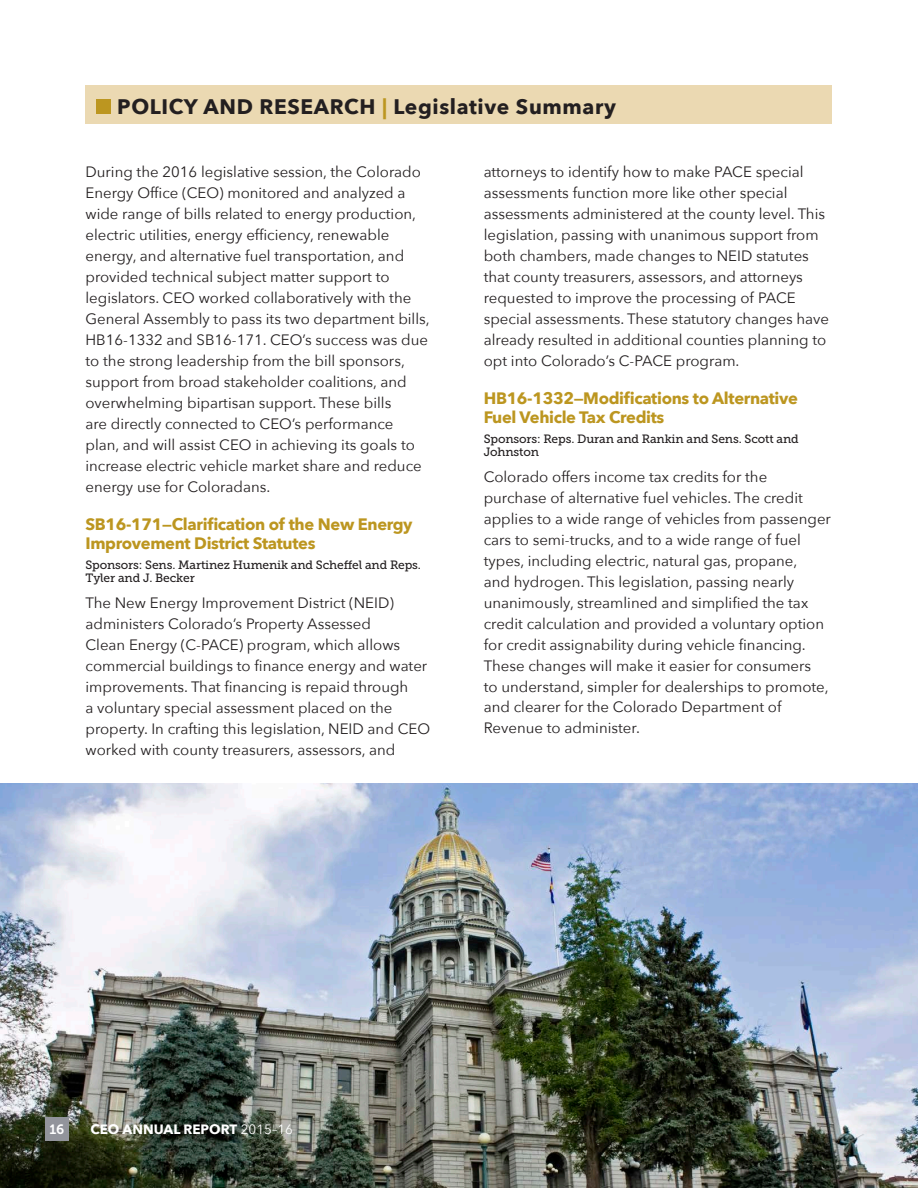
<style>
.page{position:relative;width:918px;height:1188px;background:#fff}
.page>*{position:absolute;margin:0;border:0;box-sizing:border-box;transform-origin:0 0}
.t1{font:700 21px "Avenir Next";letter-spacing:.03em;color:#231f20}
.t2{font:700 16.5px/19.5px "Avenir Next";letter-spacing:-.02em;color:#bc9620}
.t3{font:15px/21px "Avenir Next";color:#231f20}
.t4{font:700 13.5px "Avenir Next";color:#fff}
.t5{font:13.5px "Museo Sans 700";color:#fff}
.t6{font:12px/13.5px "Museo Slab 500";letter-spacing:-.01em;color:#231f20}
.s1{color:#bc9620}
.s2{font-weight:400}
</style>
<div class="page">
<img style="left:0;top:783px;width:918px;height:405px">
<div style="left:45px;top:1117px;width:24px;height:24px;background:#92949b"></div>
<div style="left:86px;top:86px;width:746px;height:38px;background:#ebd9b2"></div>
<div style="left:96px;top:99px;width:15px;height:15px;background:#bc9620"></div>
<h1 class="t1" style="left:117px;top:94px;width:500px">POLICY AND RESEARCH <span class="s1">|</span> Legislative Summary</h1>
<p class="t3" style="left:86px;top:161px;width:346px">During the 2016 legislative session, the Colorado Energy Office (CEO) monitored and analyzed a wide range of bills related to energy production, electric utilities, energy efficiency, renewable energy, and alternative fuel transportation, and provided technical subject matter support to legislators. CEO worked collaboratively with the General Assembly to pass its two department bills, HB16-1332 and SB16-171. CEO’s success was due to the strong leadership from the bill sponsors, support from broad stakeholder coalitions, and overwhelming bipartisan support. These bills<br>are directly connected to CEO’s performance plan, and will assist CEO in achieving its goals to increase electric vehicle market share and reduce energy use for Coloradans.</p>
<p class="t2" style="left:86px;top:514px;width:329px">SB16-171—Clarification of the New Energy<br>Improvement District Statutes</p>
<p class="t6" style="left:86px;top:558px;width:337px">Sponsors: Sens. Martinez Humenik and Scheffel and Reps.<br>Tyler and J. Becker</p>
<p class="t3" style="left:86px;top:592px;width:346px">The New Energy Improvement District (NEID) administers Colorado’s Property Assessed<br>Clean Energy (C-PACE) program, which allows commercial buildings to finance energy and water improvements. That financing is repaid through<br>a voluntary special assessment placed on the property. In crafting this legislation, NEID and CEO worked with county treasurers, assessors, and</p>
<p class="t3" style="left:484px;top:161px;width:347px">attorneys to identify how to make PACE special assessments function more like other special assessments administered at the county level. This legislation, passing with unanimous support from both chambers, made changes to NEID statutes that county treasurers, assessors, and attorneys requested to improve the processing of PACE special assessments. These statutory changes have already resulted in additional counties planning to opt into Colorado’s C-PACE program.</p>
<p class="t2" style="left:484px;top:388px;width:316px">HB16-1332—Modifications to Alternative<br>Fuel Vehicle Tax Credits</p>
<p class="t6" style="left:484px;top:432px;width:317px">Sponsors: Reps. Duran and Rankin and Sens. Scott and<br>Johnston</p>
<p class="t3" style="left:484px;top:466px;width:349px">Colorado offers income tax credits for the purchase of alternative fuel vehicles. The credit applies to a wide range of vehicles from passenger cars to semi-trucks, and to a wide range of fuel types, including electric, natural gas, propane,<br>and hydrogen. This legislation, passing nearly unanimously, streamlined and simplified the tax credit calculation and provided a voluntary option for credit assignability during vehicle financing.<br>These changes will make it easier for consumers<br>to understand, simpler for dealerships to promote, and clearer for the Colorado Department of Revenue to administer.</p>
<p class="t5" style="left:50px;top:1122px;width:16px">16</p>
<p class="t4" style="left:90px;top:1121px;width:204px">CEO ANNUAL REPORT <span class="s2">2015–16</span></p>
</div>
